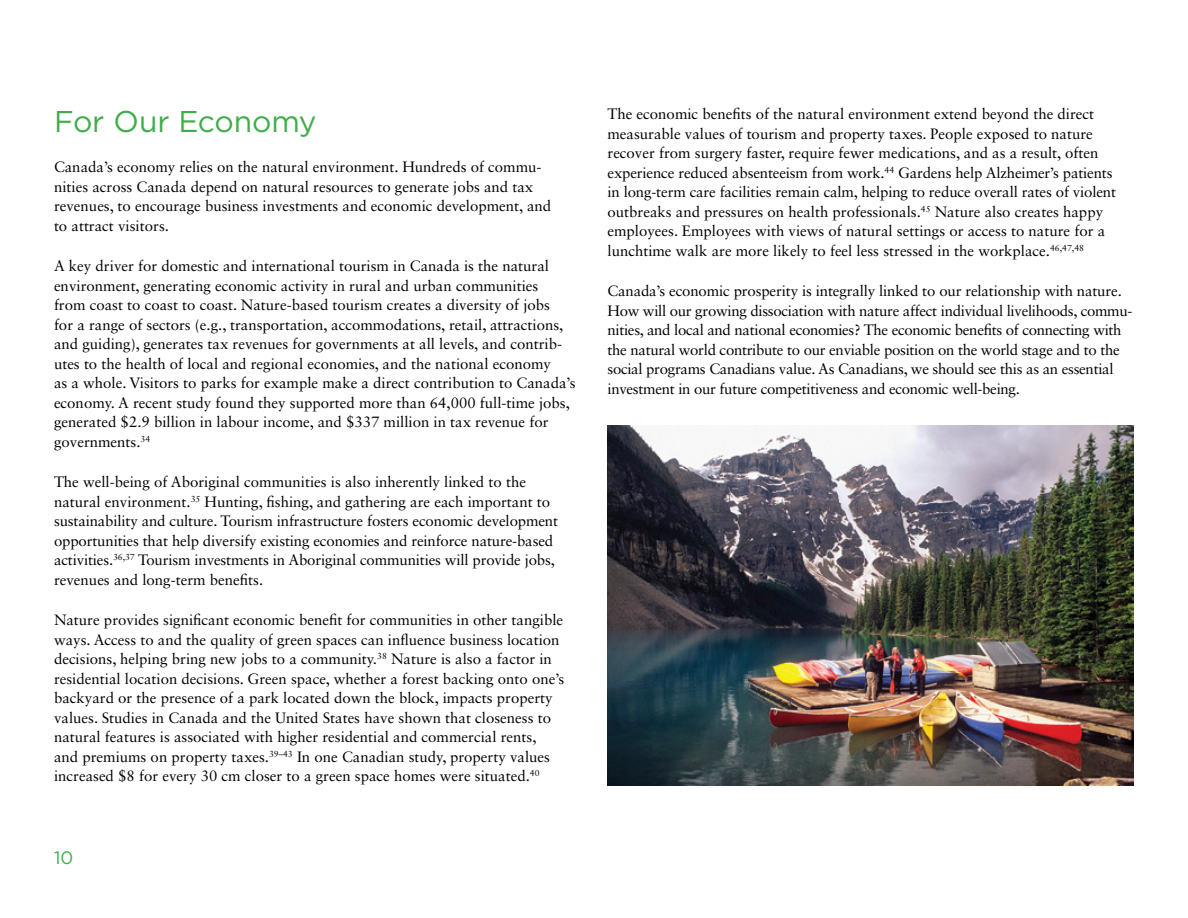
<style>
.page{position:relative;width:1188px;height:918px;background:#fff}
.page>*{position:absolute;margin:0;border:0;box-sizing:border-box;transform-origin:0 0}
.t1{font:30px "Gotham";letter-spacing:-.005em;color:#3fad49}
.t2{font:18px "Gotham";color:#3fad49}
.Main_Paragraph{font:15px/19.5px "Sabon LT Std";color:#000}
.Main_Paragraph-2{font:15px/19.5px "Sabon LT Std";letter-spacing:-.02em;color:#000}
</style>
<div class="page">
<img style="left:608px;top:426px;width:526px;height:360px">
<h2 class="t1" style="left:54px;top:102px;width:264px">For Our Economy</h2>
<p class="Main_Paragraph" style="left:54px;top:157px;width:499px">Canada’s economy relies on the natural environment. Hundreds of commu&shy;nities across Canada depend on natural resources to generate jobs and tax revenues, to encourage business investments and economic development, and to attract visitors.</p>
<p class="Main_Paragraph" style="left:54px;top:256px;width:523px">A key driver for domestic and international tourism in Canada is the natural environment, generating economic activity in rural and urban communities<br>from coast to coast to coast. Nature-based tourism creates a diversity of jobs<br>for a range of sectors (e.g., transportation, accommodations, retail, attractions, and guiding), generates tax revenues for governments at all levels, and contrib&shy;utes to the health of local and regional economies, and the national economy<br>as a whole. Visitors to parks for example make a direct contribution to Canada’s economy. A recent study found they supported more than 64,000 full-time jobs, generated $2.9 billion in labour income, and $337 million in tax revenue for governments.<sup>34</sup></p>
<p class="Main_Paragraph" style="left:54px;top:472px;width:506px">The well-being of Aboriginal communities is also inherently linked to the natural environment.<sup>35</sup> Hunting, fishing, and gathering are each important to sustainability and culture. Tourism infrastructure fosters economic development opportunities that help diversify existing economies and reinforce nature-based activities.<sup>36,37</sup> Tourism investments in Aboriginal communities will provide jobs, revenues and long-term benefits.</p>
<p class="Main_Paragraph" style="left:54px;top:610px;width:512px">Nature provides significant economic benefit for communities in other tangible ways. Access to and the quality of green spaces can influence business location decisions, helping bring new jobs to a community.<sup>38</sup> Nature is also a factor in residential location decisions. Green space, whether a forest backing onto one’s backyard or the presence of a park located down the block, impacts property values. Studies in Canada and the United States have shown that closeness to natural features is associated with higher residential and commercial rents, and premiums on property taxes.<sup>39–43</sup> In one Canadian study, property values increased $8 for every 30 cm closer to a green space homes were situated.<sup>40</sup></p>
<p class="t2" style="left:54px;top:846px;width:21px">10</p>
<p class="Main_Paragraph" style="left:608px;top:104px;width:510px">The economic benefits of the natural environment extend beyond the direct measurable values of tourism and property taxes. People exposed to nature recover from surgery faster, require fewer medications, and as a result, often experience reduced absenteeism from work.<sup>44</sup> Gardens help Alzheimer’s patients in long-term care facilities remain calm, helping to reduce overall rates of violent outbreaks and pressures on health professionals.<sup>45</sup> Nature also creates happy employees. Employees with views of natural settings or access to nature for a lunchtime walk are more likely to feel less stressed in the workplace.<sup>46,47,48</sup></p>
<p class="Main_Paragraph-2" style="left:608px;top:281px;width:526px">Canada’s economic prosperity is integrally linked to our relationship with nature.<br>How will our growing dissociation with nature affect individual livelihoods, commu&shy;nities, and local and national economies? The economic benefits of connecting with the natural world contribute to our enviable position on the world stage and to the social programs Canadians value. As Canadians, we should see this as an essential investment in our future competitiveness and economic well-being.</p>
</div>
